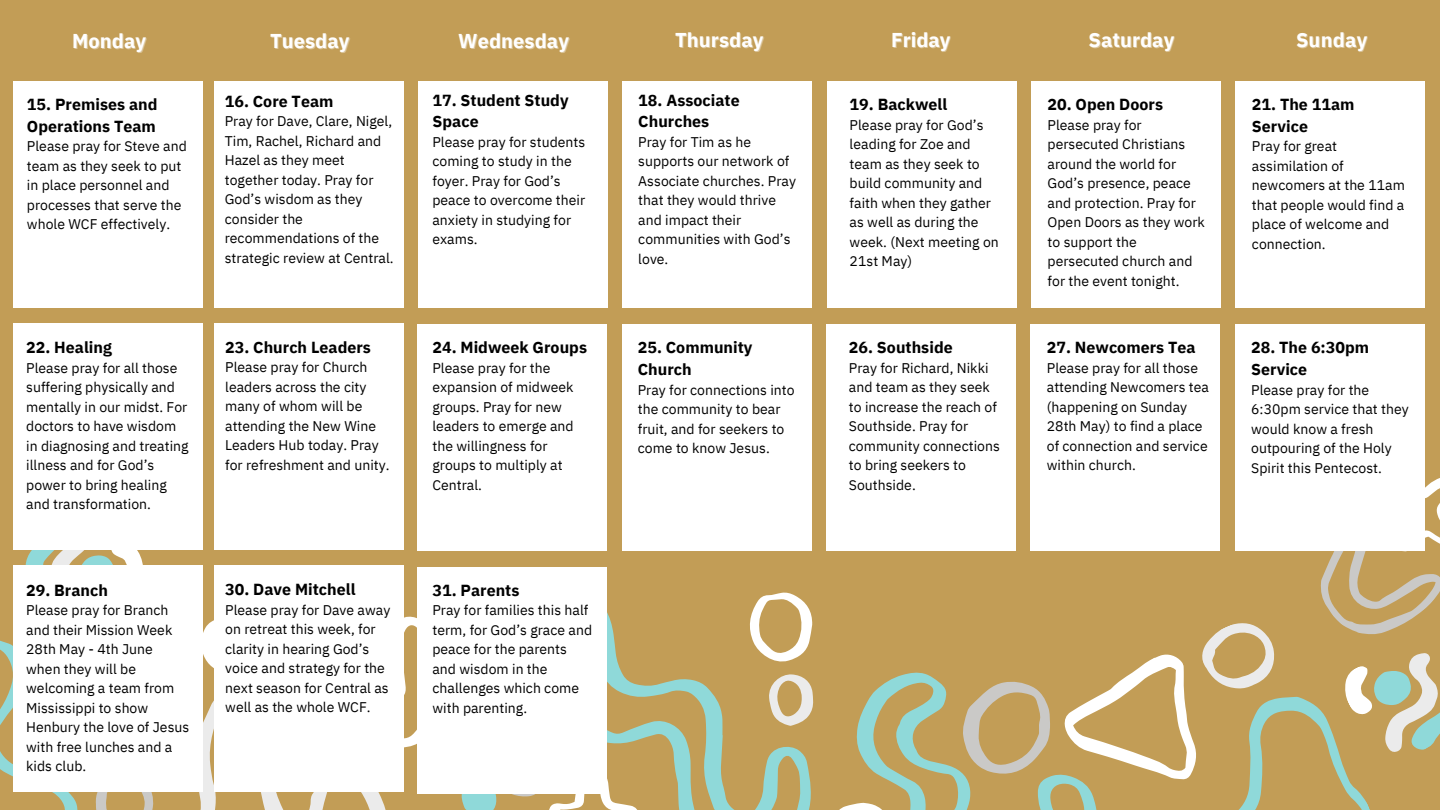
<style>
.page{position:relative;width:1440px;height:810px;background:#c29d56}
.page>*{position:absolute;margin:0;border:0;box-sizing:border-box;transform-origin:0 0}
.t1{font:700 20px "IBM Plex Sans";color:#fff}
.t2{font:700 16px/21.8px "IBM Plex Sans";color:#000}
.t3{font:14px/19.5px "IBM Plex Sans";color:#000}
</style>
<div class="page">
<div style="left:13px;top:81px;width:190px;height:227px;background:#fff"></div>
<div style="left:214px;top:81px;width:189px;height:227px;background:#fff"></div>
<div style="left:418px;top:81px;width:190px;height:227px;background:#fff"></div>
<div style="left:622px;top:81px;width:190px;height:227px;background:#fff"></div>
<div style="left:827px;top:81px;width:190px;height:227px;background:#fff"></div>
<div style="left:1031px;top:81px;width:190px;height:227px;background:#fff"></div>
<div style="left:1235px;top:81px;width:190px;height:227px;background:#fff"></div>
<svg style="left:13px;top:549px;width:141px;height:16px"></svg>
<div style="left:13px;top:323px;width:190px;height:226px;background:#fff"></div>
<div style="left:214px;top:323px;width:189px;height:226px;background:#fff"></div>
<svg style="left:607px;top:612px;width:204px;height:198px"></svg>
<svg style="left:749px;top:592px;width:64px;height:70px"></svg>
<svg style="left:768px;top:674px;width:45px;height:52px"></svg>
<svg style="left:0;top:640px;width:153px;height:170px"></svg>
<svg style="left:199px;top:614px;width:442px;height:196px"></svg>
<svg style="left:839px;top:478px;width:601px;height:332px"></svg>
<div style="left:417px;top:324px;width:190px;height:227px;background:#fff"></div>
<div style="left:622px;top:324px;width:189px;height:227px;background:#fff"></div>
<div style="left:826px;top:324px;width:190px;height:227px;background:#fff"></div>
<div style="left:1030px;top:324px;width:190px;height:227px;background:#fff"></div>
<div style="left:1235px;top:324px;width:190px;height:227px;background:#fff"></div>
<div style="left:13px;top:565px;width:190px;height:227px;background:#fff"></div>
<div style="left:214px;top:565px;width:189px;height:227px;background:#fff"></div>
<div style="left:417px;top:567px;width:190px;height:226px;background:#fff"></div>
<h1 class="t1" style="left:72px;top:28px;width:75px">Monday</h1>
<h1 class="t1" style="left:270px;top:28px;width:81px">Tuesday</h1>
<h1 class="t1" style="left:458px;top:28px;width:112px">Wednesday</h1>
<h1 class="t1" style="left:675px;top:27px;width:90px">Thursday</h1>
<h1 class="t1" style="left:891px;top:27px;width:61px">Friday</h1>
<h1 class="t1" style="left:1089px;top:27px;width:87px">Saturday</h1>
<h1 class="t1" style="left:1296px;top:27px;width:73px">Sunday</h1>
<p class="t2" style="left:27px;top:93px;width:132px">15. Premises and<br>Operations Team</p>
<p class="t3" style="left:27px;top:136px;width:161px">Please pray for Steve and team as they seek to put in place personnel and processes that serve the whole WCF effectively.</p>
<p class="t2" style="left:26px;top:337px;width:87px">22. Healing</p>
<p class="t3" style="left:26px;top:358px;width:164px">Please pray for all those suffering physically and mentally in our midst. For doctors to have wisdom in diagnosing and treating illness and for God’s power to bring healing and transformation.</p>
<p class="t2" style="left:26px;top:579px;width:83px">29. Branch</p>
<p class="t3" style="left:26px;top:600px;width:165px">Please pray for Branch and their Mission Week<br>28th May - 4th June when they will be welcoming a team from<br>Mississippi to show<br>Henbury the love of Jesus with free lunches and a kids club.</p>
<p class="t2" style="left:225px;top:90px;width:110px">16. Core Team</p>
<p class="t3" style="left:225px;top:111px;width:170px">Pray for Dave, Clare, Nigel,<br>Tim, Rachel, Richard and<br>Hazel as they meet together today. Pray for<br>God’s wisdom as they consider the recommendations of the strategic review at Central.</p>
<p class="t2" style="left:225px;top:336px;width:147px">23. Church Leaders</p>
<p class="t3" style="left:225px;top:357px;width:166px">Please pray for Church leaders across the city many of whom will be attending the New Wine<br>Leaders Hub today. Pray for refreshment and unity.</p>
<p class="t2" style="left:225px;top:578px;width:132px">30. Dave Mitchell</p>
<p class="t3" style="left:225px;top:600px;width:167px">Please pray for Dave away on retreat this week, for clarity in hearing God’s voice and strategy for the next season for Central as well as the whole WCF.</p>
<p class="t2" style="left:432px;top:89px;width:138px">17. Student Study<br>Space</p>
<p class="t3" style="left:432px;top:132px;width:154px">Please pray for students coming to study in the foyer. Pray for God’s peace to overcome their anxiety in studying for exams.</p>
<p class="t2" style="left:432px;top:337px;width:156px">24. Midweek Groups</p>
<p class="t3" style="left:432px;top:358px;width:143px">Please pray for the expansion of midweek groups. Pray for new leaders to emerge and the willingness for groups to multiply at<br>Central.</p>
<p class="t2" style="left:432px;top:579px;width:89px">31. Parents</p>
<p class="t3" style="left:432px;top:600px;width:161px">Pray for families this half term, for God’s grace and peace for the parents and wisdom in the challenges which come with parenting.</p>
<p class="t2" style="left:638px;top:89px;width:103px">18. Associate<br>Churches</p>
<p class="t3" style="left:638px;top:132px;width:159px">Pray for Tim as he supports our network of<br>Associate churches. Pray that they would thrive and impact their communities with God’s love.</p>
<p class="t2" style="left:638px;top:337px;width:116px">25. Community<br>Church</p>
<p class="t3" style="left:638px;top:380px;width:158px">Pray for connections into the community to bear fruit, and for seekers to come to know Jesus.</p>
<p class="t2" style="left:850px;top:93px;width:99px">19. Backwell</p>
<p class="t3" style="left:850px;top:115px;width:151px">Please pray for God’s leading for Zoe and team as they seek to build community and faith when they gather as well as during the week. (Next meeting on<br>21st May)</p>
<p class="t2" style="left:849px;top:337px;width:105px">26. Southside</p>
<p class="t3" style="left:849px;top:358px;width:152px">Pray for Richard, Nikki and team as they seek to increase the reach of<br>Southside. Pray for community connections to bring seekers to<br>Southside.</p>
<p class="t2" style="left:1048px;top:93px;width:117px">20. Open Doors</p>
<p class="t3" style="left:1048px;top:115px;width:159px">Please pray for persecuted Christians around the world for<br>God’s presence, peace and protection. Pray for<br>Open Doors as they work to support the persecuted church and for the event tonight.</p>
<p class="t2" style="left:1047px;top:337px;width:150px">27. Newcomers Tea</p>
<p class="t3" style="left:1047px;top:358px;width:164px">Please pray for all those attending Newcomers tea (happening on Sunday<br>28th May) to find a place of connection and service within church.</p>
<p class="t2" style="left:1252px;top:93px;width:104px">21. The 11am<br>Service</p>
<p class="t3" style="left:1252px;top:136px;width:154px">Pray for great assimilation of newcomers at the 11am that people would find a place of welcome and connection.</p>
<p class="t2" style="left:1251px;top:337px;width:120px">28. The 6:30pm<br>Service</p>
<p class="t3" style="left:1251px;top:380px;width:159px">Please pray for the<br>6:30pm service that they would know a fresh outpouring of the Holy<br>Spirit this Pentecost.</p>
</div>
